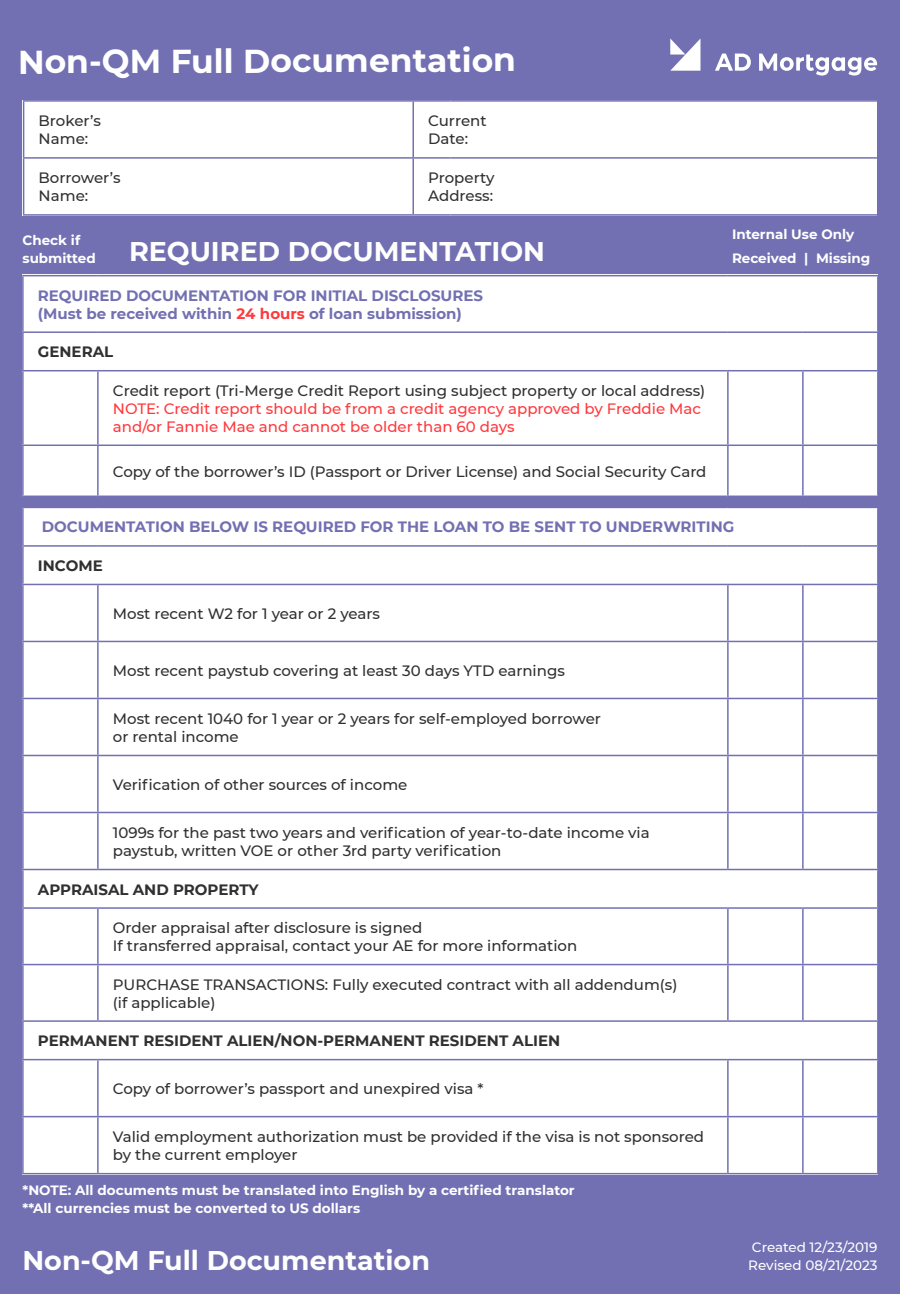
<style>
.page{position:relative;width:900px;height:1294px;background:#7270b2}
.page>*{position:absolute;margin:0;border:0;box-sizing:border-box;transform-origin:0 0}
.Header_1{font:700 33px "Montserrat";letter-spacing:-.005em;color:#fff}
.Header_2{font:700 27px "Montserrat";color:#fff}
.t1{font:500 15px/18px "Montserrat";color:#303030}
.t2{font:700 15px/18px "Montserrat";color:#7270b2}
.t3{font:500 15px/18px "Montserrat";color:#ff393d}
.Header_4_grey{font:700 15px "Montserrat";color:#303030}
.Header_3{font:700 13.5px/18px "Montserrat";color:#fff}
.t4{font:500 13.5px/18px "Montserrat";color:#fff}
.s1{color:#ff393d}
</style>
<div class="page">
<div style="left:24px;top:102px;width:853px;height:112px;background:#fff"></div>
<hr style="left:412px;top:102px;width:2px;height:55px;background:#7270b2">
<hr style="left:23px;top:157px;width:428px;height:2px;background:#7270b2">
<hr style="left:451px;top:157px;width:428px;height:2px;background:#7270b2">
<hr style="left:412px;top:159px;width:2px;height:55px;background:#7270b2">
<svg style="left:670px;top:38px;width:31px;height:33px"></svg>
<svg style="left:715px;top:54px;width:162px;height:22px"></svg>
<div style="left:24px;top:508px;width:853px;height:665px;background:#fff"></div>
<hr style="left:22px;top:545px;width:76px;height:2px;background:#7270b2">
<hr style="left:98px;top:545px;width:630px;height:2px;background:#7270b2">
<hr style="left:728px;top:545px;width:75px;height:2px;background:#7270b2">
<hr style="left:803px;top:545px;width:76px;height:2px;background:#7270b2">
<hr style="left:22px;top:584px;width:76px;height:1px;background:#7270b2">
<hr style="left:98px;top:584px;width:630px;height:1px;background:#7270b2">
<hr style="left:97px;top:585px;width:2px;height:56px;background:#7270b2">
<hr style="left:728px;top:584px;width:75px;height:1px;background:#7270b2">
<hr style="left:727px;top:585px;width:2px;height:56px;background:#7270b2">
<hr style="left:803px;top:584px;width:76px;height:1px;background:#7270b2">
<hr style="left:802px;top:585px;width:2px;height:56px;background:#7270b2">
<hr style="left:22px;top:641px;width:76px;height:1px;background:#7270b2">
<hr style="left:98px;top:641px;width:630px;height:1px;background:#7270b2">
<hr style="left:97px;top:642px;width:2px;height:56px;background:#7270b2">
<hr style="left:728px;top:641px;width:75px;height:1px;background:#7270b2">
<hr style="left:727px;top:642px;width:2px;height:56px;background:#7270b2">
<hr style="left:803px;top:641px;width:76px;height:1px;background:#7270b2">
<hr style="left:802px;top:642px;width:2px;height:56px;background:#7270b2">
<hr style="left:22px;top:698px;width:76px;height:1px;background:#7270b2">
<hr style="left:98px;top:698px;width:630px;height:1px;background:#7270b2">
<hr style="left:97px;top:699px;width:2px;height:56px;background:#7270b2">
<hr style="left:728px;top:698px;width:75px;height:1px;background:#7270b2">
<hr style="left:727px;top:699px;width:2px;height:56px;background:#7270b2">
<hr style="left:803px;top:698px;width:76px;height:1px;background:#7270b2">
<hr style="left:802px;top:699px;width:2px;height:56px;background:#7270b2">
<hr style="left:22px;top:755px;width:76px;height:1px;background:#7270b2">
<hr style="left:98px;top:755px;width:630px;height:1px;background:#7270b2">
<hr style="left:97px;top:756px;width:2px;height:56px;background:#7270b2">
<hr style="left:728px;top:755px;width:75px;height:1px;background:#7270b2">
<hr style="left:727px;top:756px;width:2px;height:56px;background:#7270b2">
<hr style="left:803px;top:755px;width:76px;height:1px;background:#7270b2">
<hr style="left:802px;top:756px;width:2px;height:56px;background:#7270b2">
<hr style="left:22px;top:812px;width:76px;height:1px;background:#7270b2">
<hr style="left:98px;top:812px;width:630px;height:1px;background:#7270b2">
<hr style="left:97px;top:813px;width:2px;height:56px;background:#7270b2">
<hr style="left:728px;top:812px;width:75px;height:1px;background:#7270b2">
<hr style="left:727px;top:813px;width:2px;height:56px;background:#7270b2">
<hr style="left:803px;top:812px;width:76px;height:1px;background:#7270b2">
<hr style="left:802px;top:813px;width:2px;height:56px;background:#7270b2">
<hr style="left:22px;top:869px;width:76px;height:1px;background:#7270b2">
<hr style="left:98px;top:869px;width:630px;height:1px;background:#7270b2">
<hr style="left:728px;top:869px;width:75px;height:1px;background:#7270b2">
<hr style="left:803px;top:869px;width:76px;height:1px;background:#7270b2">
<hr style="left:22px;top:907px;width:76px;height:2px;background:#7270b2">
<hr style="left:98px;top:907px;width:630px;height:2px;background:#7270b2">
<hr style="left:97px;top:909px;width:2px;height:55px;background:#7270b2">
<hr style="left:728px;top:907px;width:75px;height:2px;background:#7270b2">
<hr style="left:727px;top:909px;width:2px;height:55px;background:#7270b2">
<hr style="left:803px;top:907px;width:76px;height:2px;background:#7270b2">
<hr style="left:802px;top:909px;width:2px;height:55px;background:#7270b2">
<hr style="left:22px;top:964px;width:76px;height:1px;background:#7270b2">
<hr style="left:98px;top:964px;width:630px;height:1px;background:#7270b2">
<hr style="left:97px;top:965px;width:2px;height:55px;background:#7270b2">
<hr style="left:728px;top:964px;width:75px;height:1px;background:#7270b2">
<hr style="left:727px;top:965px;width:2px;height:55px;background:#7270b2">
<hr style="left:803px;top:964px;width:76px;height:1px;background:#7270b2">
<hr style="left:802px;top:965px;width:2px;height:55px;background:#7270b2">
<hr style="left:22px;top:1020px;width:76px;height:2px;background:#7270b2">
<hr style="left:98px;top:1020px;width:630px;height:2px;background:#7270b2">
<hr style="left:728px;top:1020px;width:75px;height:2px;background:#7270b2">
<hr style="left:803px;top:1020px;width:76px;height:2px;background:#7270b2">
<hr style="left:22px;top:1059px;width:76px;height:1px;background:#7270b2">
<hr style="left:98px;top:1059px;width:630px;height:1px;background:#7270b2">
<hr style="left:97px;top:1060px;width:2px;height:56px;background:#7270b2">
<hr style="left:728px;top:1059px;width:75px;height:1px;background:#7270b2">
<hr style="left:727px;top:1060px;width:2px;height:56px;background:#7270b2">
<hr style="left:803px;top:1059px;width:76px;height:1px;background:#7270b2">
<hr style="left:802px;top:1060px;width:2px;height:56px;background:#7270b2">
<hr style="left:22px;top:1116px;width:76px;height:1px;background:#7270b2">
<hr style="left:98px;top:1116px;width:630px;height:1px;background:#7270b2">
<hr style="left:97px;top:1117px;width:2px;height:56px;background:#7270b2">
<hr style="left:728px;top:1116px;width:75px;height:1px;background:#7270b2">
<hr style="left:727px;top:1117px;width:2px;height:56px;background:#7270b2">
<hr style="left:803px;top:1116px;width:76px;height:1px;background:#7270b2">
<hr style="left:802px;top:1117px;width:2px;height:56px;background:#7270b2">
<div style="left:24px;top:276px;width:853px;height:219px;background:#fff"></div>
<hr style="left:22px;top:331px;width:76px;height:2px;background:#7270b2">
<hr style="left:98px;top:331px;width:630px;height:2px;background:#7270b2">
<hr style="left:728px;top:331px;width:75px;height:2px;background:#7270b2">
<hr style="left:803px;top:331px;width:76px;height:2px;background:#7270b2">
<hr style="left:22px;top:370px;width:76px;height:1px;background:#7270b2">
<hr style="left:98px;top:370px;width:630px;height:1px;background:#7270b2">
<hr style="left:97px;top:371px;width:2px;height:73px;background:#7270b2">
<hr style="left:728px;top:370px;width:75px;height:1px;background:#7270b2">
<hr style="left:727px;top:371px;width:2px;height:73px;background:#7270b2">
<hr style="left:803px;top:370px;width:76px;height:1px;background:#7270b2">
<hr style="left:802px;top:371px;width:2px;height:73px;background:#7270b2">
<hr style="left:22px;top:444px;width:76px;height:2px;background:#7270b2">
<hr style="left:98px;top:444px;width:630px;height:2px;background:#7270b2">
<hr style="left:97px;top:446px;width:2px;height:49px;background:#7270b2">
<hr style="left:728px;top:444px;width:75px;height:2px;background:#7270b2">
<hr style="left:727px;top:446px;width:2px;height:49px;background:#7270b2">
<hr style="left:803px;top:444px;width:76px;height:2px;background:#7270b2">
<hr style="left:802px;top:446px;width:2px;height:49px;background:#7270b2">
<p class="Header_1" style="left:18px;top:37px;width:500px">Non-QM Full Documentation</p>
<p class="t1" style="left:39px;top:111px;width:64px">Broker’s<br>Name:</p>
<p class="t1" style="left:428px;top:111px;width:60px">Current<br>Date:</p>
<p class="t1" style="left:39px;top:168px;width:83px">Borrower’s<br>Name:</p>
<p class="t1" style="left:428px;top:168px;width:68px">Property<br>Address:</p>
<p class="Header_3" style="left:22px;top:230px;width:75px">Check if submitted</p>
<p class="Header_3" style="left:732px;top:224px;width:124px">Internal Use Only</p>
<h2 class="Header_2" style="left:129px;top:232px;width:418px">REQUIRED DOCUMENTATION</h2>
<p class="Header_3" style="left:732px;top:248px;width:140px">Received | Missing</p>
<p class="t2" style="left:38px;top:286px;width:447px">REQUIRED DOCUMENTATION FOR INITIAL DISCLOSURES (Must be received within <span class="s1">24 hours</span> of loan submission)</p>
<p class="Header_4_grey" style="left:38px;top:341px;width:77px">GENERAL</p>
<p class="t1" style="left:113px;top:381px;width:594px">Credit report (Tri-Merge Credit Report using subject property or local address)</p>
<p class="t3" style="left:113px;top:399px;width:590px">NOTE: Credit report should be from a credit agency approved by Freddie Mac and/or Fannie Mae and cannot be older than 60 days</p>
<p class="t1" style="left:113px;top:462px;width:595px">Copy of the borrower’s ID (Passport or Driver License) and Social Security Card</p>
<p class="t2" style="left:42px;top:517px;width:694px">DOCUMENTATION BELOW IS REQUIRED FOR THE LOAN TO BE SENT TO UNDERWRITING</p>
<p class="Header_4_grey" style="left:38px;top:555px;width:66px">INCOME</p>
<p class="t1" style="left:113px;top:604px;width:269px">Most recent W2 for 1 year or 2 years</p>
<p class="t1" style="left:113px;top:661px;width:454px">Most recent paystub covering at least 30 days YTD earnings</p>
<p class="t1" style="left:113px;top:708px;width:490px">Most recent 1040 for 1 year or 2 years for self-employed borrower or rental income</p>
<p class="t1" style="left:113px;top:775px;width:296px">Verification of other sources of income</p>
<p class="t1" style="left:113px;top:823px;width:538px">1099s for the past two years and verification of year-to-date income via paystub, written VOE or other 3rd party verification</p>
<p class="Header_4_grey" style="left:38px;top:878px;width:222px">APPRAISAL AND PROPERTY</p>
<p class="t1" style="left:113px;top:918px;width:311px">Order appraisal after disclosure is signed</p>
<p class="t1" style="left:113px;top:936px;width:466px">If transferred appraisal, contact your AE for more information</p>
<p class="t1" style="left:113px;top:974px;width:566px">PURCHASE TRANSACTIONS: Fully executed contract with all addendum(s) (if applicable)</p>
<p class="Header_4_grey" style="left:38px;top:1030px;width:524px">PERMANENT RESIDENT ALIEN/NON-PERMANENT RESIDENT ALIEN</p>
<p class="t1" style="left:113px;top:1079px;width:372px">Copy of borrower’s passport and unexpired visa *</p>
<p class="t1" style="left:113px;top:1127px;width:593px">Valid employment authorization must be provided if the visa is not sponsored by the current employer</p>
<p class="Header_3" style="left:22px;top:1180px;width:554px">*NOTE: All documents must be translated into English by a certified translator **All currencies must be converted to US dollars</p>
<p class="Header_2" style="left:22px;top:1241px;width:409px">Non-QM Full Documentation</p>
<p class="t4" style="left:748px;top:1237px;width:131px">Created 12/23/2019<br>Revised 08/21/2023</p>
</div>
